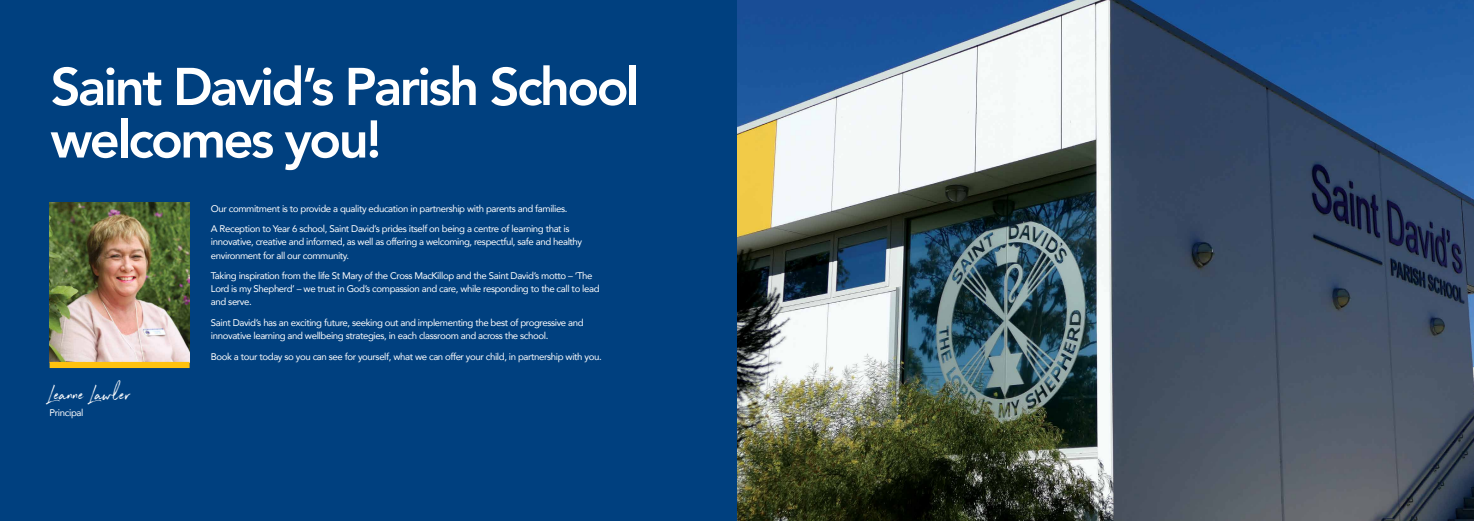
<style>
.page{position:relative;width:1474px;height:521px;background:#fff}
.page>*{position:absolute;margin:0;border:0;box-sizing:border-box;transform-origin:0 0}
.t1{font:800 52.5px/52.5px "Avenir";letter-spacing:-.05em;color:#fff}
.t2{font:22.75px "Northwell";color:#fff}
.t3{font:9.62px/13.1px "Avenir";letter-spacing:-.04em;color:#fff}
</style>
<div class="page">
<div style="left:0;top:0;width:737px;height:521px;background:#00407f"></div>
<img style="left:50px;top:202px;width:140px;height:160px">
<div style="left:50px;top:362px;width:140px;height:6px;background:#ffc20e"></div>
<img style="left:737px;top:0;width:736px;height:521px">
<h1 class="t1" style="left:50px;top:61px;width:590px">Saint David’s Parish School welcomes you!</h1>
<h2 class="t2" style="left:50px;top:377px;width:83px">Leanne Lawler</h2>
<p class="t3" style="left:50px;top:406px;width:35px">Principal</p>
<p class="t3" style="left:211px;top:198px;width:360px;line-height:20.6px">Our commitment is to provide a quality education in partnership with parents and families.<br>A Reception to Year 6 school, Saint David’s prides itself on being a centre of learning that is</p>
<p class="t3" style="left:211px;top:235px;width:373px">innovative, creative and informed, as well as offering a welcoming, respectful, safe and healthy environment for all our community.</p>
<p class="t3" style="left:211px;top:269px;width:390px">Taking inspiration from the life St Mary of the Cross MacKillop and the Saint David’s motto – ‘The<br>Lord is my Shepherd’ – we trust in God’s compassion and care, while responding to the call to lead and serve.</p>
<p class="t3" style="left:211px;top:316px;width:374px">Saint David’s has an exciting future, seeking out and implementing the best of progressive and innovative learning and wellbeing strategies, in each classroom and across the school.</p>
<p class="t3" style="left:211px;top:349px;width:392px">Book a tour today so you can see for yourself, what we can offer your child, in partnership with you.</p>
</div>
